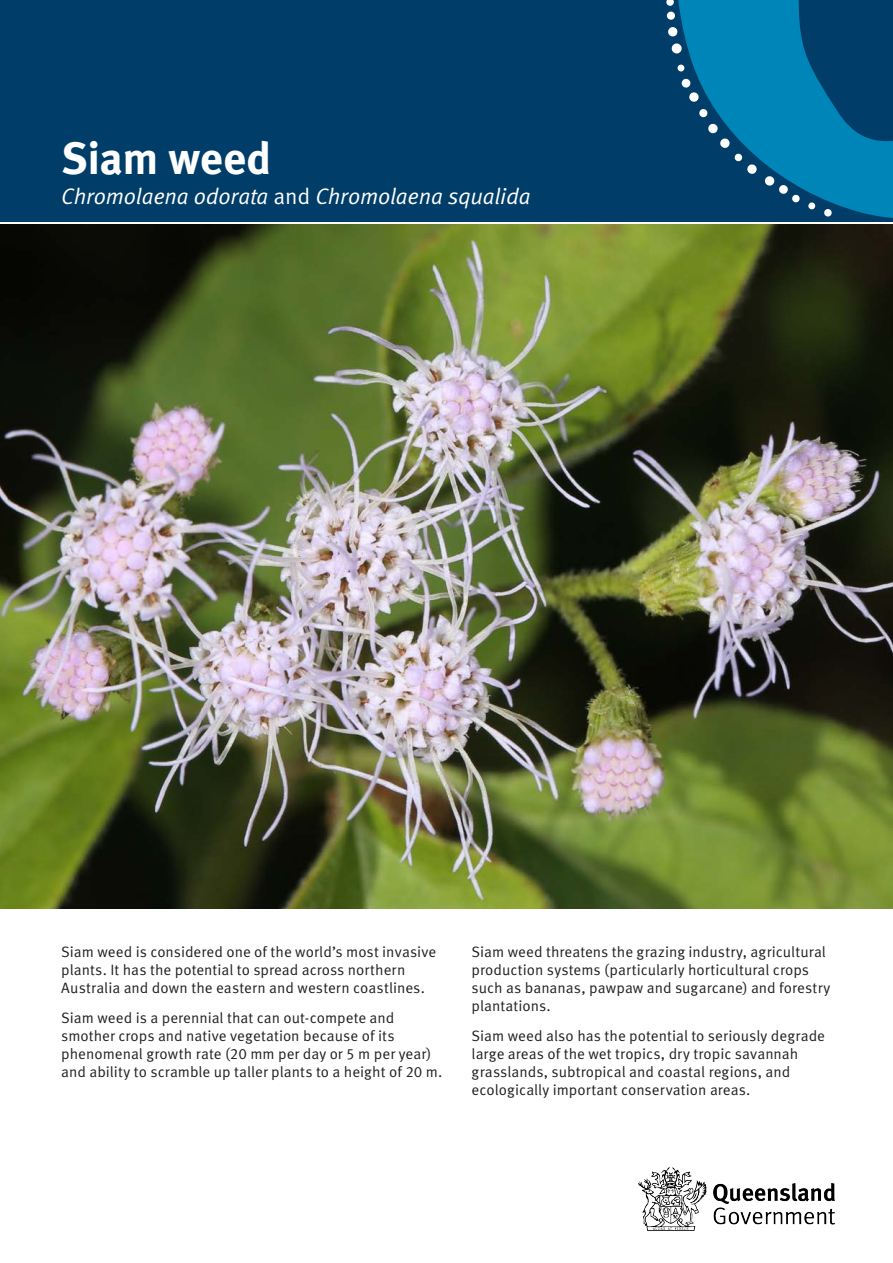
<style>
.page{position:relative;width:893px;height:1263px;background:#fff}
.page>*{position:absolute;margin:0;border:0;box-sizing:border-box;transform-origin:0 0}
.t1{font:700 45px "Meta OT";letter-spacing:-.015em;color:#fff}
.subtitle{font:italic 22.5px "Meta OT";letter-spacing:-.01em;color:#fff}
.bodycopy{font:15px/18px "Meta OT";color:#231f20}
.s1{font-style:normal}
</style>
<div class="page">
<div style="left:0;top:1px;width:893px;height:221px;background:#003e69"></div>
<svg style="left:675px;top:0;width:218px;height:218px;fill:#0085b9"></svg>
<svg style="left:677px;top:64px;width:8px;height:8px"></svg>
<svg style="left:808px;top:202px;width:24px;height:15px"></svg>
<svg style="left:764px;top:176px;width:36px;height:27px"></svg>
<svg style="left:671px;top:43px;width:11px;height:11px"></svg>
<svg style="left:699px;top:109px;width:58px;height:65px"></svg>
<svg style="left:681px;top:78px;width:18px;height:24px"></svg>
<svg style="left:668px;top:26px;width:10px;height:11px"></svg>
<svg style="left:666px;top:0;width:9px;height:20px"></svg>
<img style="left:0;top:225px;width:893px;height:684px">
<img style="left:639px;top:1168px;width:195px;height:62px">
<p class="t1" style="left:61px;top:130px;width:212px">Siam weed</p>
<p class="subtitle" style="left:61px;top:183px;width:471px">Chromolaena odorata <span class="s1">and</span> Chromolaena squalida</p>
<p class="bodycopy" style="left:61px;top:942px;width:377px">Siam weed is considered one of the world’s most invasive plants. It has the potential to spread across northern<br>Australia and down the eastern and western coastlines.</p>
<p class="bodycopy" style="left:61px;top:1009px;width:383px">Siam weed is a perennial that can out-compete and smother crops and native vegetation because of its phenomenal growth rate (20 mm per day or 5 m per year) and ability to scramble up taller plants to a height of 20 m.</p>
<p class="bodycopy" style="left:472px;top:942px;width:360px">Siam weed threatens the grazing industry, agricultural production systems (particularly horticultural crops such as bananas, pawpaw and sugarcane) and forestry plantations.</p>
<p class="bodycopy" style="left:472px;top:1027px;width:355px">Siam weed also has the potential to seriously degrade large areas of the wet tropics, dry tropic savannah grasslands, subtropical and coastal regions, and ecologically important conservation areas.</p>
</div>
